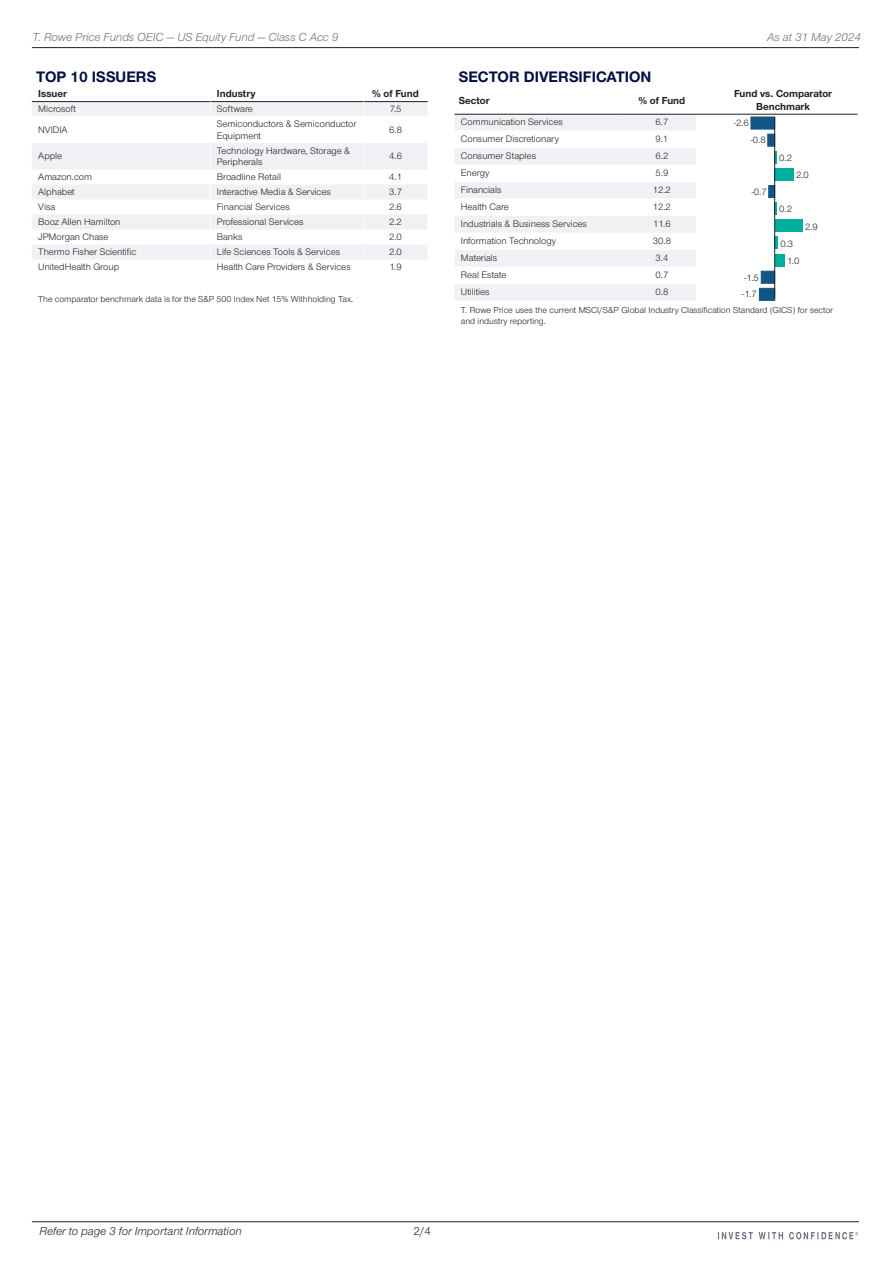
<style>
.page{position:relative;width:893px;height:1263px;background:#fff}
.page>*{position:absolute;margin:0;border:0;box-sizing:border-box;transform-origin:0 0}
.t1{font:700 15.75px "Nimbus San Nov";color:#001145}
.t2{font:italic 12px "Nimbus San Nov";color:#65717f}
.t3{font:italic 12px "Nimbus San Nov";color:#231f20}
.t4{font:12px "Nimbus San Nov";color:#231f20}
.t5{font:700 10.5px/12.6px "Nimbus San Nov";color:#231f20;text-align:center}
.t6{font:9.75px/11.7px "Nimbus San Nov";color:#231f20}
.t7{font:9px/10.8px "Nimbus San Nov";color:#231f20}
</style>
<div class="page">
<svg style="left:32px;top:102px;width:395px;height:157px;fill:#eff1f4"></svg>
<hr style="left:32px;top:101px;width:178px;height:1px;background:#231f20">
<hr style="left:210px;top:101px;width:154px;height:1px;background:#231f20">
<hr style="left:364px;top:101px;width:64px;height:1px;background:#231f20">
<svg style="left:210px;top:101px;width:1px;height:158px"></svg>
<svg style="left:363px;top:101px;width:1px;height:158px"></svg>
<div style="left:455px;top:115px;width:241px;height:186px;background:#eff1f4"></div>
<svg style="left:455px;top:131px;width:241px;height:153px"></svg>
<hr style="left:454px;top:114px;width:167px;height:1px;background:#231f20">
<hr style="left:621px;top:114px;width:75px;height:1px;background:#231f20">
<hr style="left:696px;top:114px;width:161px;height:1px;background:#231f20">
<div style="left:759px;top:288px;width:16px;height:12px;background:#135585;border:1px solid #135585"></div>
<div style="left:761px;top:271px;width:14px;height:12px;background:#135585;border:1px solid #135585"></div>
<div style="left:775px;top:254px;width:10px;height:12px;background:#00ae9d"></div>
<svg style="left:775px;top:237px;width:3px;height:12px"></svg>
<div style="left:775px;top:220px;width:27px;height:12px;background:#00ae9d"></div>
<svg style="left:775px;top:203px;width:2px;height:12px"></svg>
<div style="left:769px;top:185px;width:6px;height:13px;background:#135585"></div>
<div style="left:775px;top:168px;width:19px;height:12px;background:#00ae9d"></div>
<svg style="left:775px;top:151px;width:2px;height:12px"></svg>
<div style="left:768px;top:134px;width:7px;height:12px;background:#135585"></div>
<div style="left:751px;top:117px;width:24px;height:12px;background:#135585"></div>
<hr style="left:774px;top:117px;width:1px;height:182px;background:#231f20">
<hr style="left:32px;top:47px;width:827px;height:1px;background:#231f20">
<hr style="left:32px;top:1221px;width:827px;height:1px;background:#231f20">
<svg style="left:718px;top:1232px;width:140px;height:7px"></svg>
<p class="t2" style="left:33px;top:30px;width:307px">T. Rowe Price Funds OEIC — US Equity Fund — Class C Acc 9</p>
<p class="t2" style="left:767px;top:30px;width:95px">As at 31 May 2024</p>
<h1 class="t1" style="left:36px;top:67px;width:122px">TOP 10 ISSUERS</h1>
<p class="t5" style="left:38px;top:88px;width:30px">Issuer</p>
<p class="t5" style="left:217px;top:88px;width:40px">Industry</p>
<p class="t5" style="left:372px;top:88px;width:48px">% of Fund</p>
<p class="t6" style="left:38px;top:103px;width:39px">Microsoft</p>
<p class="t6" style="left:217px;top:103px;width:38px">Software</p>
<p class="t6" style="left:390px;top:103px;width:13px">7.5</p>
<p class="t6" style="left:38px;top:124px;width:31px">NVIDIA</p>
<p class="t6" style="left:217px;top:118px;width:141px">Semiconductors &amp; Semiconductor<br>Equipment</p>
<p class="t6" style="left:389px;top:124px;width:14px">6.8</p>
<p class="t6" style="left:38px;top:150px;width:25px">Apple</p>
<p class="t6" style="left:217px;top:144px;width:135px">Technology Hardware, Storage &amp;<br>Peripherals</p>
<p class="t6" style="left:389px;top:150px;width:14px">4.6</p>
<p class="t6" style="left:38px;top:171px;width:55px">Amazon.com</p>
<p class="t6" style="left:217px;top:171px;width:66px">Broadline Retail</p>
<p class="t6" style="left:389px;top:171px;width:14px">4.1</p>
<p class="t6" style="left:38px;top:186px;width:38px">Alphabet</p>
<p class="t6" style="left:217px;top:186px;width:116px">Interactive Media &amp; Services</p>
<p class="t6" style="left:389px;top:186px;width:14px">3.7</p>
<p class="t6" style="left:38px;top:201px;width:19px">Visa</p>
<p class="t6" style="left:217px;top:201px;width:75px">Financial Services</p>
<p class="t6" style="left:389px;top:201px;width:14px">2.6</p>
<p class="t6" style="left:38px;top:216px;width:84px">Booz Allen Hamilton</p>
<p class="t6" style="left:217px;top:216px;width:88px">Professional Services</p>
<p class="t6" style="left:389px;top:216px;width:14px">2.2</p>
<p class="t6" style="left:38px;top:231px;width:72px">JPMorgan Chase</p>
<p class="t6" style="left:217px;top:231px;width:27px">Banks</p>
<p class="t6" style="left:389px;top:231px;width:14px">2.0</p>
<p class="t6" style="left:38px;top:246px;width:100px">Thermo Fisher Scientific</p>
<p class="t6" style="left:217px;top:246px;width:125px">Life Sciences Tools &amp; Services</p>
<p class="t6" style="left:389px;top:246px;width:14px">2.0</p>
<p class="t6" style="left:38px;top:261px;width:82px">UnitedHealth Group</p>
<p class="t6" style="left:217px;top:261px;width:135px">Health Care Providers &amp; Services</p>
<p class="t6" style="left:389px;top:261px;width:14px">1.9</p>
<p class="t7" style="left:38px;top:293px;width:316px">The comparator benchmark data is for the S&amp;P 500 Index Net 15% Withholding Tax.</p>
<h1 class="t1" style="left:459px;top:67px;width:194px">SECTOR DIVERSIFICATION</h1>
<p class="t5" style="left:459px;top:94px;width:32px">Sector</p>
<p class="t5" style="left:638px;top:94px;width:48px">% of Fund</p>
<p class="t5" style="left:734px;top:88px;width:100px">Fund vs. Comparator<br>Benchmark</p>
<p class="t6" style="left:461px;top:116px;width:103px">Communication Services</p>
<p class="t6" style="left:655px;top:116px;width:14px">6.7</p>
<p class="t6" style="left:734px;top:117px;width:16px">-2.6</p>
<p class="t6" style="left:461px;top:133px;width:100px">Consumer Discretionary</p>
<p class="t6" style="left:655px;top:133px;width:14px">9.1</p>
<p class="t6" style="left:461px;top:150px;width:77px">Consumer Staples</p>
<p class="t6" style="left:655px;top:150px;width:14px">6.2</p>
<p class="t6" style="left:461px;top:167px;width:30px">Energy</p>
<p class="t6" style="left:655px;top:167px;width:14px">5.9</p>
<p class="t6" style="left:461px;top:184px;width:42px">Financials</p>
<p class="t6" style="left:653px;top:184px;width:19px">12.2</p>
<p class="t6" style="left:461px;top:201px;width:49px">Health Care</p>
<p class="t6" style="left:653px;top:201px;width:19px">12.2</p>
<p class="t6" style="left:461px;top:218px;width:128px">Industrials &amp; Business Services</p>
<p class="t6" style="left:653px;top:218px;width:19px">11.6</p>
<p class="t6" style="left:461px;top:235px;width:97px">Information Technology</p>
<p class="t6" style="left:653px;top:235px;width:20px">30.8</p>
<p class="t6" style="left:461px;top:252px;width:38px">Materials</p>
<p class="t6" style="left:655px;top:252px;width:14px">3.4</p>
<p class="t6" style="left:461px;top:269px;width:47px">Real Estate</p>
<p class="t6" style="left:655px;top:269px;width:14px">0.7</p>
<p class="t6" style="left:461px;top:286px;width:30px">Utilities</p>
<p class="t6" style="left:655px;top:286px;width:14px">0.8</p>
<p class="t7" style="left:461px;top:305px;width:374px">T. Rowe Price uses the current MSCI/S&amp;P Global Industry Classification Standard (GICS) for sector and industry reporting.</p>
<p class="t6" style="left:751px;top:134px;width:17px">-0.8</p>
<p class="t6" style="left:779px;top:152px;width:14px">0.2</p>
<p class="t6" style="left:796px;top:169px;width:14px">2.0</p>
<p class="t6" style="left:752px;top:186px;width:17px">-0.7</p>
<p class="t6" style="left:779px;top:203px;width:14px">0.2</p>
<p class="t6" style="left:805px;top:221px;width:14px">2.9</p>
<p class="t6" style="left:780px;top:238px;width:14px">0.3</p>
<p class="t6" style="left:787px;top:255px;width:14px">1.0</p>
<p class="t6" style="left:744px;top:272px;width:16px">-1.5</p>
<p class="t6" style="left:742px;top:288px;width:16px">-1.7</p>
<p class="t3" style="left:39px;top:1224px;width:204px">Refer to page 3 for Important Information</p>
<p class="t4" style="left:414px;top:1224px;width:19px">2/4</p>
</div>
